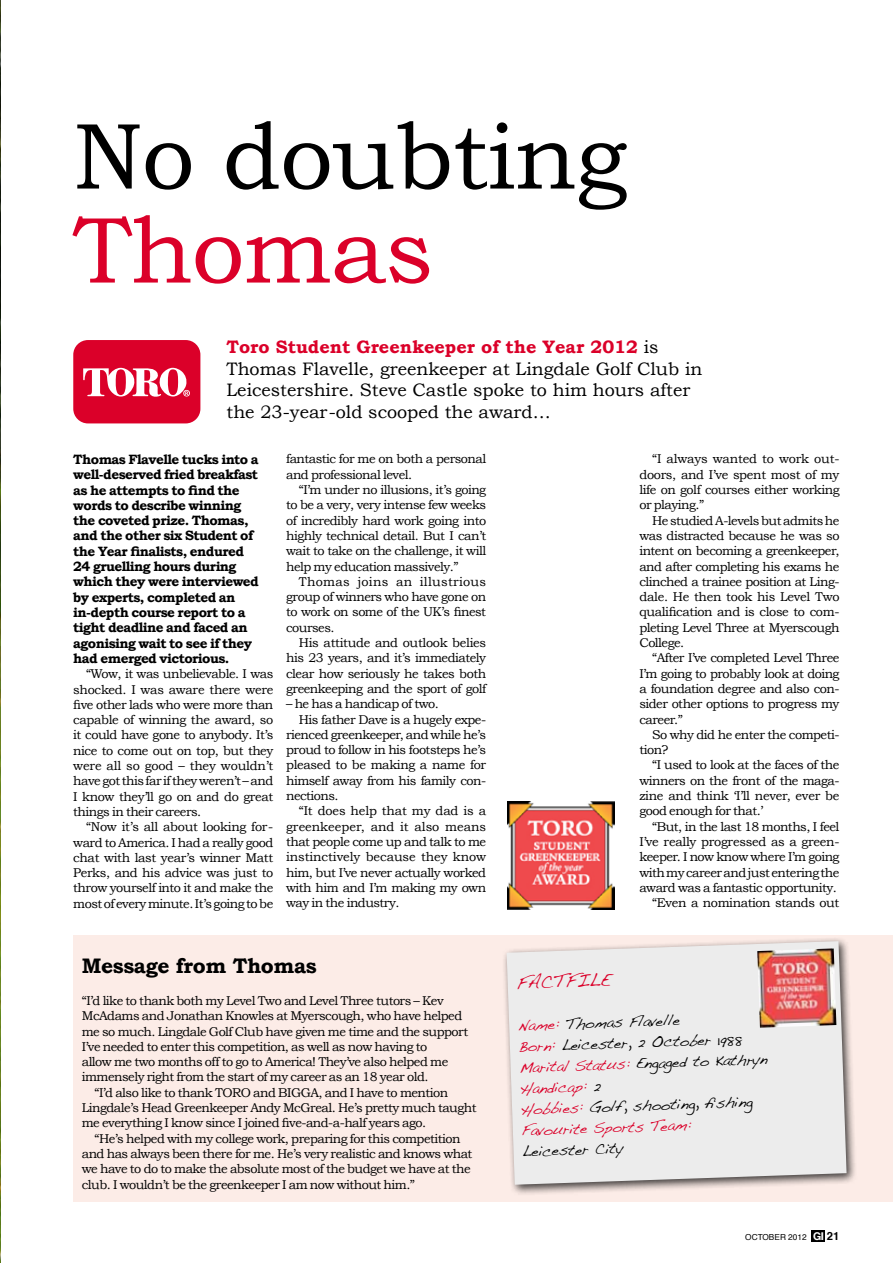
<style>
.page{position:relative;width:893px;height:1263px;background:#fff}
.page>*{position:absolute;margin:0;border:0;box-sizing:border-box;transform-origin:0 0}
.t1{font:94.05px/94.1px "Bookman Old Style";letter-spacing:-.01em;color:#000}
.t2{font:700 21px "Bookman Old Style";letter-spacing:-.02em;color:#000}
.t3{font:18px/21.6px "Bookman Old Style";color:#000}
.t4{font:18px "Handwriting Dakota";color:#db0029}
.t5{font:15px/21px "Handwriting Dakota";color:#000}
.t6{font:700 13.5px/15.3px "Bookman Old Style";letter-spacing:-.04em;color:#000}
.t7{font:12.75px "Bookman Old Style";letter-spacing:-.04em;color:#000}
.t8{font:12.75px "Bookman Old Style";letter-spacing:-.02em;color:#000}
.t9{font:12.75px "Bookman Old Style";letter-spacing:-.015em;color:#000}
.t10{font:12.75px "Bookman Old Style";letter-spacing:-.005em;color:#000}
.t11{font:12.75px "Bookman Old Style";color:#000}
.t12{font:12.75px "Bookman Old Style";letter-spacing:.02em;color:#000}
.t13{font:12.75px "Bookman Old Style";letter-spacing:-.01em;color:#000}
.t14{font:8.25px "Helvetica";color:#000}
.s1{color:#db0029}
.s2{font-weight:700;color:#db0029}
.s3{font-family:"Helvetica Neue";font-weight:700;font-size:10.8px;color:#fff}
.s4{font-weight:700;font-size:11.25px}
</style>
<div class="page">
<img style="left:0;top:0;width:1px;height:1263px">
<div style="left:810px;top:1230px;width:14px;height:11px;background:#000"></div>
<div style="left:73px;top:935px;width:819px;height:267px;background:#fcece7"></div>
<div style="left:73px;top:340px;width:127px;height:83px;background:#db0029;border-radius:15px"></div>
<svg style="left:83px;top:368px;width:107px;height:29px"></svg>
<img style="left:507px;top:801px;width:107px;height:108px">
<div style="left:501px;top:936px;width:355px;height:260px;background:#000;opacity:.75"></div>
<svg style="left:506px;top:941px;width:340px;height:244px;fill:#ececec"></svg>
<img style="left:756px;top:948px;width:79px;height:80px">
<p class="t1" style="left:73px;top:109px;width:554px">No doubting<br><span class="s1">Thomas</span></p>
<p class="t3" style="left:226px;top:336px;width:477px"><span class="s2">Toro Student Greenkeeper of the Year 2012</span> is Thomas Flavelle, greenkeeper at Lingdale Golf Club in Leicestershire. Steve Castle spoke to him hours after the 23-year-old scooped the award…</p>
<p class="t6" style="left:73px;top:451px;width:187px">Thomas Flavelle tucks into a well-deserved fried breakfast as he attempts to find the words to describe winning the coveted prize. Thomas, and the other six Student of the Year finalists, endured<br>24 gruelling hours during which they were interviewed by experts, completed an in-depth course report to a tight deadline and faced an agonising wait to see if they had emerged victorious.</p>
<p class="t7" style="left:86px;top:667px;width:189px">“Wow, it was unbelievable. I was</p>
<p class="t8" style="left:73px;top:682px;width:201px">shocked. I was aware there were</p>
<p class="t7" style="left:73px;top:697px;width:201px">five other lads who were more than</p>
<p class="t7" style="left:73px;top:712px;width:201px">capable of winning the award, so</p>
<p class="t7" style="left:73px;top:728px;width:201px">it could have gone to anybody. It’s</p>
<p class="t7" style="left:73px;top:743px;width:201px">nice to come out on top, but they</p>
<p class="t9" style="left:73px;top:758px;width:201px">were all so good – they wouldn’t</p>
<p class="t7" style="left:73px;top:774px;width:201px">have got this far if they weren’t – and</p>
<p class="t7" style="left:73px;top:789px;width:201px">I know they’ll go on and do great</p>
<p class="t7" style="left:73px;top:804px;width:129px">things in their careers.</p>
<p class="t8" style="left:86px;top:820px;width:189px">“Now it’s all about looking for-</p>
<p class="t7" style="left:73px;top:835px;width:201px">ward to America. I had a really good</p>
<p class="t7" style="left:73px;top:850px;width:201px">chat with last year’s winner Matt</p>
<p class="t7" style="left:73px;top:865px;width:201px">Perks, and his advice was just to</p>
<p class="t7" style="left:73px;top:881px;width:201px">throw yourself into it and make the</p>
<p class="t7" style="left:73px;top:896px;width:201px">most of every minute. It’s going to be</p>
<p class="t7" style="left:286px;top:452px;width:201px">fantastic for me on both a personal</p>
<p class="t7" style="left:286px;top:467px;width:127px">and professional level.</p>
<p class="t7" style="left:299px;top:482px;width:189px">“I’m under no illusions, it’s going</p>
<p class="t7" style="left:286px;top:498px;width:201px">to be a very, very intense few weeks</p>
<p class="t7" style="left:286px;top:513px;width:201px">of incredibly hard work going into</p>
<p class="t7" style="left:286px;top:528px;width:201px">highly technical detail. But I can’t</p>
<p class="t7" style="left:286px;top:544px;width:201px">wait to take on the challenge, it will</p>
<p class="t7" style="left:286px;top:559px;width:174px">help my education massively.”</p>
<p class="t12" style="left:299px;top:574px;width:189px">Thomas joins an illustrious</p>
<p class="t7" style="left:286px;top:589px;width:201px">group of winners who have gone on</p>
<p class="t7" style="left:286px;top:605px;width:201px">to work on some of the UK’s finest</p>
<p class="t7" style="left:286px;top:620px;width:50px">courses.</p>
<p class="t7" style="left:299px;top:635px;width:189px">His attitude and outlook belies</p>
<p class="t7" style="left:286px;top:651px;width:201px">his 23 years, and it’s immediately</p>
<p class="t7" style="left:286px;top:666px;width:201px">clear how seriously he takes both</p>
<p class="t7" style="left:286px;top:681px;width:201px">greenkeeping and the sport of golf</p>
<p class="t7" style="left:286px;top:697px;width:154px">– he has a handicap of two.</p>
<p class="t7" style="left:299px;top:712px;width:189px">His father Dave is a hugely expe-</p>
<p class="t7" style="left:286px;top:727px;width:201px">rienced greenkeeper, and while he’s</p>
<p class="t7" style="left:286px;top:742px;width:201px">proud to follow in his footsteps he’s</p>
<p class="t7" style="left:286px;top:758px;width:201px">pleased to be making a name for</p>
<p class="t7" style="left:286px;top:773px;width:201px">himself away from his family con-</p>
<p class="t7" style="left:286px;top:788px;width:54px">nections.</p>
<p class="t9" style="left:299px;top:804px;width:189px">“It does help that my dad is a</p>
<p class="t11" style="left:286px;top:819px;width:201px">greenkeeper, and it also means</p>
<p class="t7" style="left:286px;top:834px;width:201px">that people come up and talk to me</p>
<p class="t10" style="left:286px;top:850px;width:201px">instinctively because they know</p>
<p class="t7" style="left:286px;top:865px;width:201px">him, but I’ve never actually worked</p>
<p class="t7" style="left:286px;top:880px;width:201px">with him and I’m making my own</p>
<p class="t7" style="left:286px;top:895px;width:115px">way in the industry.</p>
<p class="t13" style="left:651px;top:452px;width:189px">“I always wanted to work out-</p>
<p class="t7" style="left:639px;top:467px;width:201px">doors, and I’ve spent most of my</p>
<p class="t7" style="left:639px;top:482px;width:201px">life on golf courses either working</p>
<p class="t7" style="left:639px;top:498px;width:66px">or playing.”</p>
<p class="t7" style="left:651px;top:513px;width:189px">He studied A-levels but admits he</p>
<p class="t7" style="left:639px;top:528px;width:201px">was distracted because he was so</p>
<p class="t7" style="left:639px;top:544px;width:201px">intent on becoming a greenkeeper,</p>
<p class="t7" style="left:639px;top:559px;width:201px">and after completing his exams he</p>
<p class="t7" style="left:639px;top:574px;width:201px">clinched a trainee position at Ling-</p>
<p class="t7" style="left:639px;top:589px;width:201px">dale. He then took his Level Two</p>
<p class="t7" style="left:639px;top:605px;width:201px">qualification and is close to com-</p>
<p class="t7" style="left:639px;top:620px;width:201px">pleting Level Three at Myerscough</p>
<p class="t7" style="left:639px;top:635px;width:46px">College.</p>
<p class="t7" style="left:651px;top:651px;width:189px">“After I’ve completed Level Three</p>
<p class="t7" style="left:639px;top:666px;width:201px">I’m going to probably look at doing</p>
<p class="t7" style="left:639px;top:681px;width:201px">a foundation degree and also con-</p>
<p class="t7" style="left:639px;top:697px;width:201px">sider other options to progress my</p>
<p class="t7" style="left:639px;top:712px;width:45px">career.”</p>
<p class="t7" style="left:651px;top:727px;width:189px">So why did he enter the competi-</p>
<p class="t7" style="left:639px;top:742px;width:31px">tion?</p>
<p class="t7" style="left:651px;top:758px;width:189px">“I used to look at the faces of the</p>
<p class="t7" style="left:639px;top:773px;width:201px">winners on the front of the maga-</p>
<p class="t8" style="left:639px;top:788px;width:201px">zine and think ‘I’ll never, ever be</p>
<p class="t7" style="left:639px;top:804px;width:125px">good enough for that.’</p>
<p class="t7" style="left:651px;top:819px;width:189px">“But, in the last 18 months, I feel</p>
<p class="t7" style="left:639px;top:834px;width:201px">I’ve really progressed as a green-</p>
<p class="t7" style="left:639px;top:850px;width:201px">keeper. I now know where I’m going</p>
<p class="t7" style="left:639px;top:865px;width:201px">with my career and just entering the</p>
<p class="t7" style="left:639px;top:880px;width:199px">award was a fantastic opportunity.</p>
<p class="t7" style="left:651px;top:895px;width:189px">“Even a nomination stands out</p>
<p class="t2" style="left:82px;top:953px;width:236px">Message from Thomas</p>
<p class="t7" style="left:82px;top:993px;width:363px">“I’d like to thank both my Level Two and Level Three tutors – Kev</p>
<p class="t7" style="left:82px;top:1008px;width:382px">McAdams and Jonathan Knowles at Myerscough, who have helped</p>
<p class="t7" style="left:82px;top:1024px;width:387px">me so much. Lingdale Golf Club have given me time and the support</p>
<p class="t7" style="left:82px;top:1039px;width:347px">I’ve needed to enter this competition, as well as now having to</p>
<p class="t7" style="left:82px;top:1054px;width:368px">allow me two months off to go to America! They’ve also helped me</p>
<p class="t7" style="left:82px;top:1070px;width:348px">immensely right from the start of my career as an 18 year old.</p>
<p class="t7" style="left:94px;top:1085px;width:355px">“I’d also like to thank TORO and BIGGA, and I have to mention</p>
<p class="t7" style="left:82px;top:1100px;width:396px">Lingdale’s Head Greenkeeper Andy McGreal. He’s pretty much taught</p>
<p class="t7" style="left:82px;top:1116px;width:346px">me everything I know since I joined five-and-a-half years ago.</p>
<p class="t7" style="left:94px;top:1131px;width:367px">“He’s helped with my college work, preparing for this competition</p>
<p class="t7" style="left:82px;top:1146px;width:392px">and has always been there for me. He’s very realistic and knows what</p>
<p class="t7" style="left:82px;top:1161px;width:390px">we have to do to make the absolute most of the budget we have at the</p>
<p class="t7" style="left:82px;top:1177px;width:334px">club. I wouldn’t be the greenkeeper I am now without him.”</p>
<p class="t4" style="left:515px;top:972px;width:95px;rotate:-2deg">FACTFILE</p>
<p class="t5" style="left:517px;top:1015px;width:250px;rotate:-2deg"><span class="s1">Name:</span> Thomas Flavelle<br><span class="s1">Born:</span> Leicester, 2 October 1988<br><span class="s1">Marital Status:</span> Engaged to Kathryn<br><span class="s1">Handicap:</span> 2<br><span class="s1">Hobbies:</span> Golf, shooting, fi shing<br><span class="s1">Favourite Sports Team:<br></span>Leicester City</p>
<p class="t14" style="left:744px;top:1231px;width:96px">OCTOBER 2012 <span class="s3">GI</span> <span class="s4">21</span></p>
</div>
